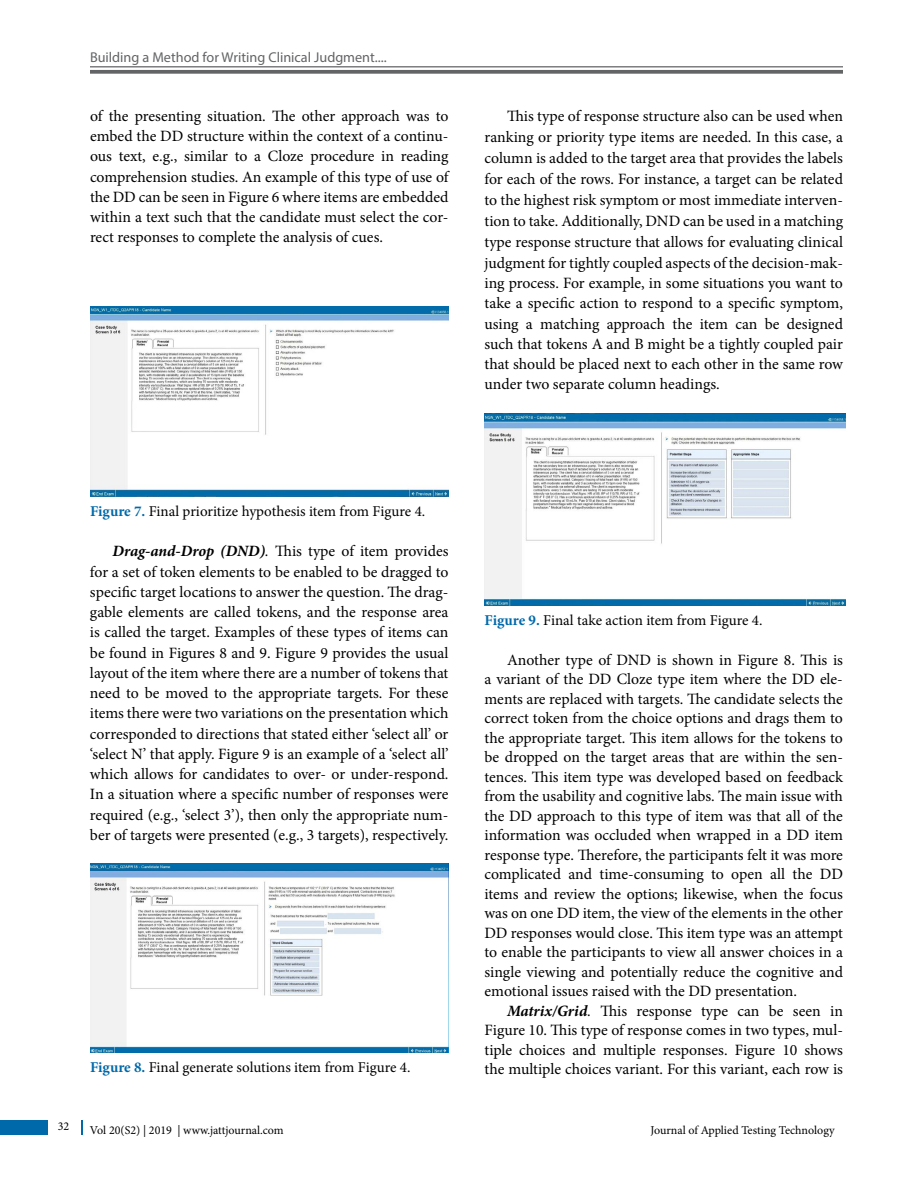
<style>
.page{position:relative;width:918px;height:1188px;background:#fff}
.page>*{position:absolute;margin:0;border:0;box-sizing:border-box;transform-origin:0 0}
.t1{font:15.75px/20.2px "Minion Pro";color:#000;text-align:justify}
.t2{font:15px "Minion Pro";color:#000}
.t3{font:14.25px "Myriad Pro";color:#636466}
.t4{font:12px "Minion Pro";color:#000}
.s1{font-weight:700;color:#0069aa}
.s2{font-weight:700;font-style:italic}
.s3{font-style:italic}
</style>
<div class="page">
<div style="left:0;top:1120px;width:47px;height:15px;background:#0069aa"></div>
<svg style="left:81px;top:1120px;width:1px;height:15px"></svg>
<hr style="left:90px;top:66px;width:753px;height:1px;background:#636466">
<svg style="left:90px;top:70px;width:753px;height:4px;background:#6f7071"></svg>
<img style="left:90px;top:306px;width:358px;height:190px">
<img style="left:90px;top:864px;width:358px;height:189px">
<img style="left:484px;top:413px;width:362px;height:192px">
<p class="t3" style="left:90px;top:48px;width:298px">Building a Method for Writing Clinical Judgment....</p>
<p class="t1" style="left:90px;top:106px;width:360px">of the presenting situation. The other approach was to embed the DD structure within the context of a continu&shy;ous text, e.g., similar to a Cloze procedure in reading comprehension studies. An example of this type of use of the DD can be seen in Figure 6 where items are embedded within a text such that the candidate must select the cor&shy;rect responses to complete the analysis of cues.</p>
<p class="t1" style="left:485px;top:106px;width:360px;line-height:20.7px;text-indent:22px">This type of response structure also can be used when ranking or priority type items are needed. In this case, a column is added to the target area that provides the labels for each of the rows. For instance, a target can be related to the highest risk symptom or most immediate interven&shy;tion to take. Additionally, DND can be used in a matching type response structure that allows for evaluating clinical judgment for tightly coupled aspects of the decision-mak&shy;ing process. For example, in some situations you want to take a specific action to respond to a specific symptom, using a matching approach the item can be designed such that tokens A and B might be a tightly coupled pair that should be placed next to each other in the same row under two separate column headings.</p>
<p class="t4" style="left:58px;top:1118px;width:13px">32</p>
<p class="t2" style="left:90px;top:501px;width:337px"><span class="s1">Figure 7.</span> Final prioritize hypothesis item from Figure 4.</p>
<p class="t1" style="left:90px;top:541px;width:360px;text-indent:23px"><span class="s2">Drag-and-Drop (DND)</span><span class="s3">.</span> This type of item provides for a set of token elements to be enabled to be dragged to specific target locations to answer the question. The drag&shy;gable elements are called tokens, and the response area is called the target. Examples of these types of items can be found in Figures 8 and 9. Figure 9 provides the usual layout of the item where there are a number of tokens that need to be moved to the appropriate targets. For these items there were two variations on the presentation which corresponded to directions that stated either ‘select all’ or ‘select N’ that apply. Figure 9 is an example of a ‘select all’ which allows for candidates to over- or under-respond.<br>In a situation where a specific number of responses were required (e.g., ‘select 3’), then only the appropriate num&shy;ber of targets were presented (e.g., 3 targets), respectively.</p>
<p class="t2" style="left:90px;top:1057px;width:322px"><span class="s1">Figure 8.</span> Final generate solutions item from Figure 4.</p>
<p class="t2" style="left:484px;top:610px;width:280px"><span class="s1">Figure 9.</span> Final take action item from Figure 4.</p>
<p class="t1" style="left:484px;top:650px;width:360px;line-height:19.5px;text-indent:23px">Another type of DND is shown in Figure 8. This is a variant of the DD Cloze type item where the DD ele&shy;ments are replaced with targets. The candidate selects the correct token from the choice options and drags them to the appropriate target. This item allows for the tokens to be dropped on the target areas that are within the sen&shy;tences. This item type was developed based on feedback from the usability and cognitive labs. The main issue with the DD approach to this type of item was that all of the information was occluded when wrapped in a DD item response type. Therefore, the participants felt it was more complicated and time-consuming to open all the DD items and review the options; likewise, when the focus was on one DD item, the view of the elements in the other DD responses would close. This item type was an attempt to enable the participants to view all answer choices in a single viewing and potentially reduce the cognitive and emotional issues raised with the DD presentation.</p>
<p class="t1" style="left:484px;top:1001px;width:360px;line-height:19.5px;text-indent:23px"><span class="s2">Matrix/Grid</span><span class="s3">.</span> This response type can be seen in Figure 10. This type of response comes in two types, mul&shy;tiple choices and multiple responses. Figure 10 shows the multiple choices variant. For this variant, each row is</p>
<p class="t4" style="left:90px;top:1123px;width:195px">Vol 20(S2) | 2019 | www.jattjournal.com</p>
<p class="t4" style="left:650px;top:1123px;width:186px">Journal of Applied Testing Technology</p>
</div>
